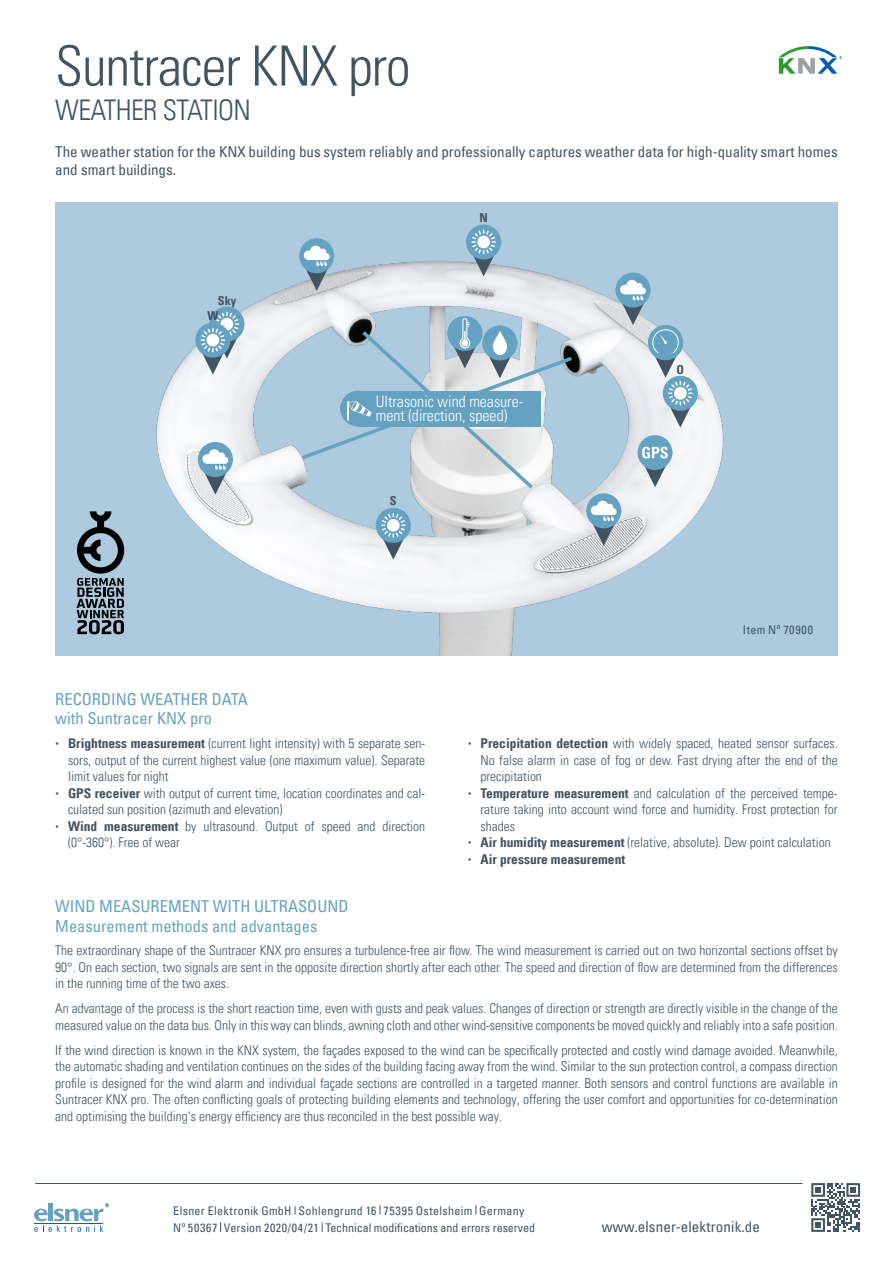
<style>
.page{position:relative;width:893px;height:1263px;background:#fff}
.page>*{position:absolute;margin:0;border:0;box-sizing:border-box;transform-origin:0 0}
.t1{font:55.5px "Univers Com 47 Light Cond";letter-spacing:-.02em;color:#425462}
.t2{font:28.5px "Univers Com 47 Light Cond";letter-spacing:-.02em;color:#425462}
.t3{font:condensed 16.5px/19.8px "Univers Com 57";color:#65a2c2}
.t4{font:15.9px/14.1px "Univers Com 47 Light Cond";color:#fff}
.t5{font:condensed 15px/18px "Univers Com 57";color:#425462}
.t6{font:13.5px/16.5px "Univers Com 47 Light Cond";color:#425462;text-align:justify}
.t7{font:13.5px "Univers Com 67 Bold Cond";color:#425462}
.t8{font:12.3px "Univers Com 67 Bold Cond";color:#425462}
.t9{font:condensed 12px/17.2px "Univers Com 57";letter-spacing:.025em;color:#425462}
.t10{font:condensed 12px "Univers Com 57";letter-spacing:.05em;color:#425462}
.s1{font-family:"Univers Com 67 Bold Cond"}
</style>
<div class="page">
<div style="left:55px;top:202px;width:783px;height:454px;background:#adcade"></div>
<img style="left:156px;top:241px;width:568px;height:415px">
<div style="left:209px;top:307px;width:35px;height:35px;background:#65a2c2;border-radius:50%"></div>
<div style="left:198px;top:442px;width:35px;height:35px;background:#65a2c2;border-radius:50%"></div>
<svg style="left:198px;top:449px;width:35px;height:46px"></svg>
<div style="left:299px;top:238px;width:35px;height:35px;background:#65a2c2;border-radius:50%"></div>
<svg style="left:299px;top:246px;width:35px;height:45px"></svg>
<div style="left:586px;top:493px;width:35px;height:35px;background:#65a2c2;border-radius:50%"></div>
<svg style="left:586px;top:501px;width:35px;height:45px"></svg>
<div style="left:615px;top:272px;width:35px;height:36px;background:#65a2c2;border-radius:50%"></div>
<svg style="left:195px;top:312px;width:49px;height:62px"></svg>
<div style="left:466px;top:224px;width:35px;height:36px;background:#65a2c2;border-radius:50%"></div>
<svg style="left:466px;top:230px;width:35px;height:46px"></svg>
<div style="left:376px;top:508px;width:35px;height:35px;background:#65a2c2;border-radius:50%"></div>
<svg style="left:376px;top:513px;width:35px;height:47px"></svg>
<div style="left:637px;top:435px;width:35px;height:35px;background:#65a2c2;border-radius:50%"></div>
<svg style="left:638px;top:447px;width:35px;height:40px"></svg>
<svg style="left:615px;top:280px;width:83px;height:148px"></svg>
<div style="left:447px;top:316px;width:35px;height:35px;background:#65a2c2;border-radius:50%"></div>
<svg style="left:298px;top:318px;width:278px;height:174px"></svg>
<svg style="left:779px;top:46px;width:63px;height:28px"></svg>
<svg style="left:77px;top:511px;width:47px;height:123px"></svg>
<svg style="left:34px;top:1203px;width:75px;height:29px"></svg>
<hr style="left:35px;top:1183px;width:767px;height:1px;background:#425462">
<svg style="left:811px;top:1183px;width:49px;height:49px"></svg>
<h1 class="t1" style="left:55px;top:33px;width:357px">Suntracer KNX pro</h1>
<h2 class="t2" style="left:55px;top:93px;width:197px">WEATHER STATION</h2>
<p class="t5" style="left:55px;top:142px;width:784px">The weather station for the KNX building bus system reliably and professionally captures weather data for high-quality smart homes and smart buildings.</p>
<p class="t8" style="left:218px;top:293px;width:20px">Sky</p>
<p class="t8" style="left:207px;top:308px;width:12px">W</p>
<p class="t8" style="left:479px;top:210px;width:10px">N</p>
<p class="t4" style="left:376px;top:395px;width:149px">Ultrasonic wind measure&shy;ment (direction, speed)</p>
<p class="t8" style="left:390px;top:493px;width:8px">S</p>
<p class="t8" style="left:676px;top:362px;width:9px">O</p>
<p class="t10" style="left:743px;top:622px;width:72px">Item Nº 70900</p>
<p class="t3" style="left:55px;top:689px;width:194px">RECORDING WEATHER DATA with Suntracer KNX pro</p>
<p class="t6" style="left:68px;top:735px;width:359px;text-indent:-13px"><sup>•</sup> <span class="s1">Brightness measurement</span> (current light intensity) with 5 separate sen&shy;sors, output of the current highest value (one maximum value). Separate limit values for night</p>
<p class="t6" style="left:68px;top:785px;width:359px;text-indent:-13px"><sup>•</sup> <span class="s1">GPS receiver</span> with output of current time, location coordinates and cal&shy;culated sun position (azimuth and elevation)</p>
<p class="t6" style="left:68px;top:818px;width:359px;text-indent:-13px"><sup>•</sup> <span class="s1">Wind measurement</span> by ultrasound. Output of speed and direction (0°-360°). Free of wear</p>
<p class="t6" style="left:480px;top:735px;width:359px;text-indent:-13px"><sup>•</sup> <span class="s1">Precipitation detection</span> with widely spaced, heated sensor surfaces.<br>No false alarm in case of fog or dew. Fast drying after the end of the precipitation</p>
<p class="t6" style="left:480px;top:785px;width:359px;text-indent:-13px"><sup>•</sup> <span class="s1">Temperature measurement</span> and calculation of the perceived tempe&shy;rature taking into account wind force and humidity. Frost protection for shades</p>
<p class="t6" style="left:468px;top:834px;width:364px"><sup>•</sup> <span class="s1">Air humidity measurement</span> (relative, absolute). Dew point calculation</p>
<p class="t7" style="left:468px;top:851px;width:159px"><sup>•</sup> Air pressure measurement</p>
<p class="t3" style="left:55px;top:896px;width:295px">WIND MEASUREMENT WITH ULTRASOUND<br>Measurement methods and advantages</p>
<p class="t6" style="left:55px;top:942px;width:784px">The extraordinary shape of the Suntracer KNX pro ensures a turbulence-free air flow. The wind measurement is carried out on two horizontal sections offset by 90°. On each section, two signals are sent in the opposite direction shortly after each other. The speed and direction of flow are determined from the differences in the running time of the two axes.</p>
<p class="t6" style="left:55px;top:1000px;width:784px">An advantage of the process is the short reaction time, even with gusts and peak values. Changes of direction or strength are directly visible in the change of the measured value on the data bus. Only in this way can blinds, awning cloth and other wind-sensitive components be moved quickly and reliably into a safe position.</p>
<p class="t6" style="left:55px;top:1042px;width:784px">If the wind direction is known in the KNX system, the façades exposed to the wind can be specifically protected and costly wind damage avoided. Meanwhile, the automatic shading and ventilation continues on the sides of the building facing away from the wind. Similar to the sun protection control, a compass direction profile is designed for the wind alarm and individual façade sections are controlled in a targeted manner. Both sensors and control functions are available in Suntracer KNX pro. The often conflicting goals of protecting building elements and technology, offering the user comfort and opportunities for co-determination and optimising the building‘s energy efficiency are thus reconciled in the best possible way.</p>
<p class="t9" style="left:173px;top:1201px;width:363px">Elsner Elektronik GmbH Sohlengrund 16 75395 Ostelsheim Germany<br>Nº 50367 Version 2020/04/21 Technical modifications and errors reserved</p>
<p class="t5" style="left:602px;top:1217px;width:160px">www.elsner-elektronik.de</p>
</div>
